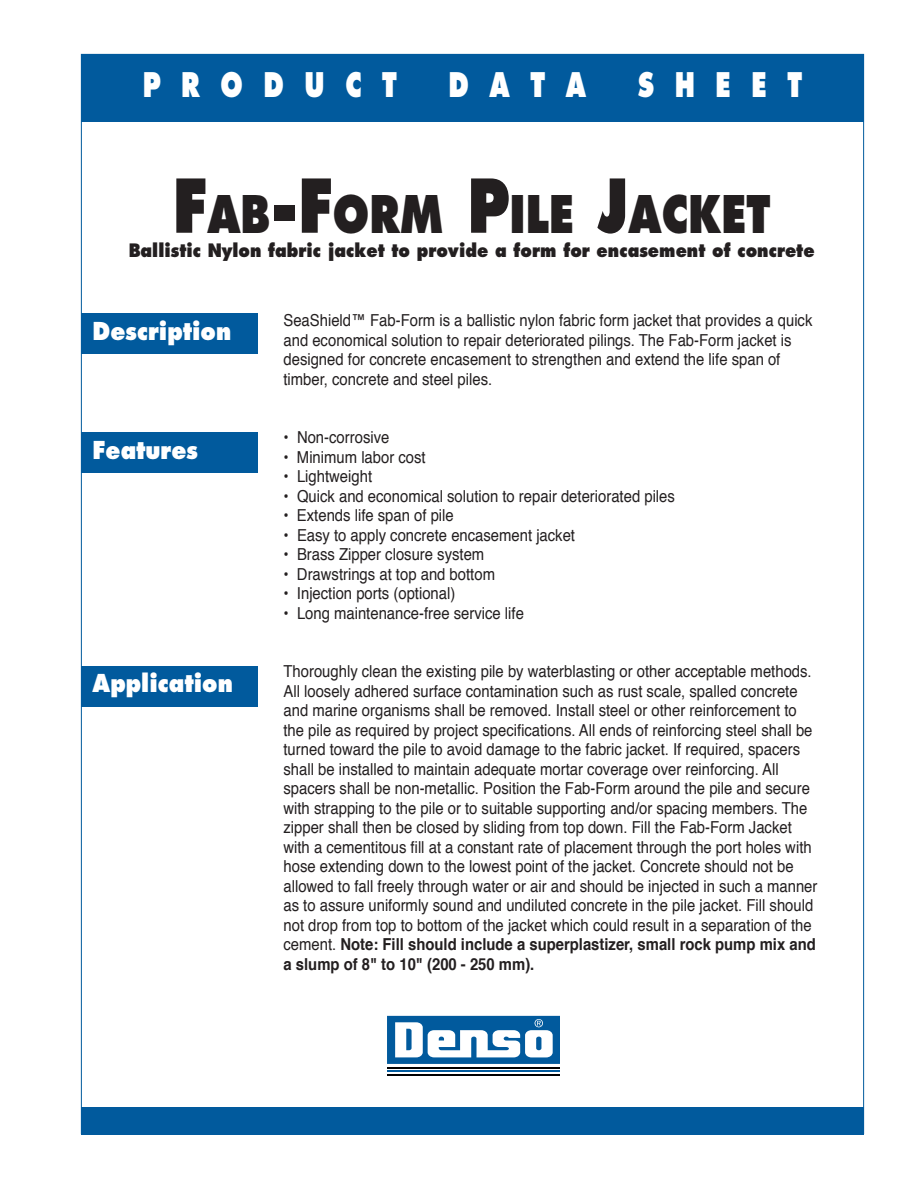
<style>
.page{position:relative;width:918px;height:1188px;background:#fff}
.page>*{position:absolute;margin:0;border:0;box-sizing:border-box;transform-origin:0 0}
.t1{font:800 50.4px "Futura";color:#231f20;scale:.8 1}
.t2{font:800 33px "Futura";color:#fff;scale:.75 1}
.t3{font:800 24px "Futura";color:#fff;scale:.9 1}
.t4{font:800 18px "Futura";color:#231f20;scale:.9 1}
.t5{font:16.5px/19.5px "Helvetica";color:#231f20;scale:.9 1}
.s1{font-size:72px}
.s2{font-weight:700}
</style>
<div class="page">
<div style="left:81px;top:54px;width:783px;height:68px;background:#015a9d"></div>
<div style="left:81px;top:1107px;width:783px;height:27px;background:#015a9d"></div>
<svg style="left:387px;top:1015px;width:173px;height:61px"></svg>
<hr style="left:387px;top:1067px;width:173px;height:2px;background:#000001">
<hr style="left:387px;top:1071px;width:173px;height:1px;background:#015a9d">
<hr style="left:387px;top:1074px;width:173px;height:1px;background:#000001">
<svg style="left:387px;top:1016px;width:173px;height:48px"></svg>
<div style="left:81px;top:313px;width:176px;height:41px;background:#015a9d"></div>
<div style="left:81px;top:432px;width:176px;height:41px;background:#015a9d"></div>
<div style="left:81px;top:666px;width:176px;height:41px;background:#015a9d"></div>
<h2 class="t2" style="left:143px;top:66px;width:341px">P R O D U C T</h2>
<h2 class="t2" style="left:448px;top:66px;width:185px">D A T A</h2>
<h2 class="t2" style="left:638px;top:66px;width:221px">S H E E T</h2>
<h1 class="t1" style="left:173px;top:186px;width:749px"><span class="s1">F</span>AB<span class="s1">-F</span>ORM <span class="s1">P</span>ILE <span class="s1">J</span>ACKET</h1>
<p class="t4" style="left:129px;top:240px;width:764px">Ballistic Nylon fabric jacket to provide a form for encasement of concrete</p>
<h3 class="t3" style="left:93px;top:318px;width:156px">Description</h3>
<h3 class="t3" style="left:93px;top:436px;width:119px">Features</h3>
<h3 class="t3" style="left:93px;top:669px;width:157px">Application</h3>
<p class="t5" style="left:284px;top:312px;width:589px">SeaShield™ Fab-Form is a ballistic nylon fabric form jacket that provides a quick and economical solution to repair deteriorated pilings. The Fab-Form jacket is designed for concrete encasement to strengthen and extend the life span of timber, concrete and steel piles.</p>
<p class="t5" style="left:284px;top:429px;width:119px">• Non-corrosive</p>
<p class="t5" style="left:284px;top:448px;width:160px">• Minimum labor cost</p>
<p class="t5" style="left:284px;top:468px;width:100px">• Lightweight</p>
<p class="t5" style="left:284px;top:487px;width:436px">• Quick and economical solution to repair deteriorated piles</p>
<p class="t5" style="left:284px;top:507px;width:191px">• Extends life span of pile</p>
<p class="t5" style="left:284px;top:526px;width:326px">• Easy to apply concrete encasement jacket</p>
<p class="t5" style="left:284px;top:546px;width:225px">• Brass Zipper closure system</p>
<p class="t5" style="left:284px;top:565px;width:237px">• Drawstrings at top and bottom</p>
<p class="t5" style="left:284px;top:585px;width:193px">• Injection ports (optional)</p>
<p class="t5" style="left:284px;top:604px;width:269px">• Long maintenance-free service life</p>
<p class="t5" style="left:284px;top:663px;width:595px">Thoroughly clean the existing pile by waterblasting or other acceptable methods.<br>All loosely adhered surface contamination such as rust scale, spalled concrete and marine organisms shall be removed. Install steel or other reinforcement to the pile as required by project specifications. All ends of reinforcing steel shall be turned toward the pile to avoid damage to the fabric jacket. If required, spacers shall be installed to maintain adequate mortar coverage over reinforcing. All spacers shall be non-metallic. Position the Fab-Form around the pile and secure with strapping to the pile or to suitable supporting and/or spacing members. The zipper shall then be closed by sliding from top down. Fill the Fab-Form Jacket with a cementitous fill at a constant rate of placement through the port holes with hose extending down to the lowest point of the jacket. Concrete should not be allowed to fall freely through water or air and should be injected in such a manner as to assure uniformly sound and undiluted concrete in the pile jacket. Fill should not drop from top to bottom of the jacket which could result in a separation of the cement. <span class="s2">Note: Fill should include a superplastizer, small rock pump mix and a slump of 8" to 10" (200 - 250 mm).</span></p>
</div>
